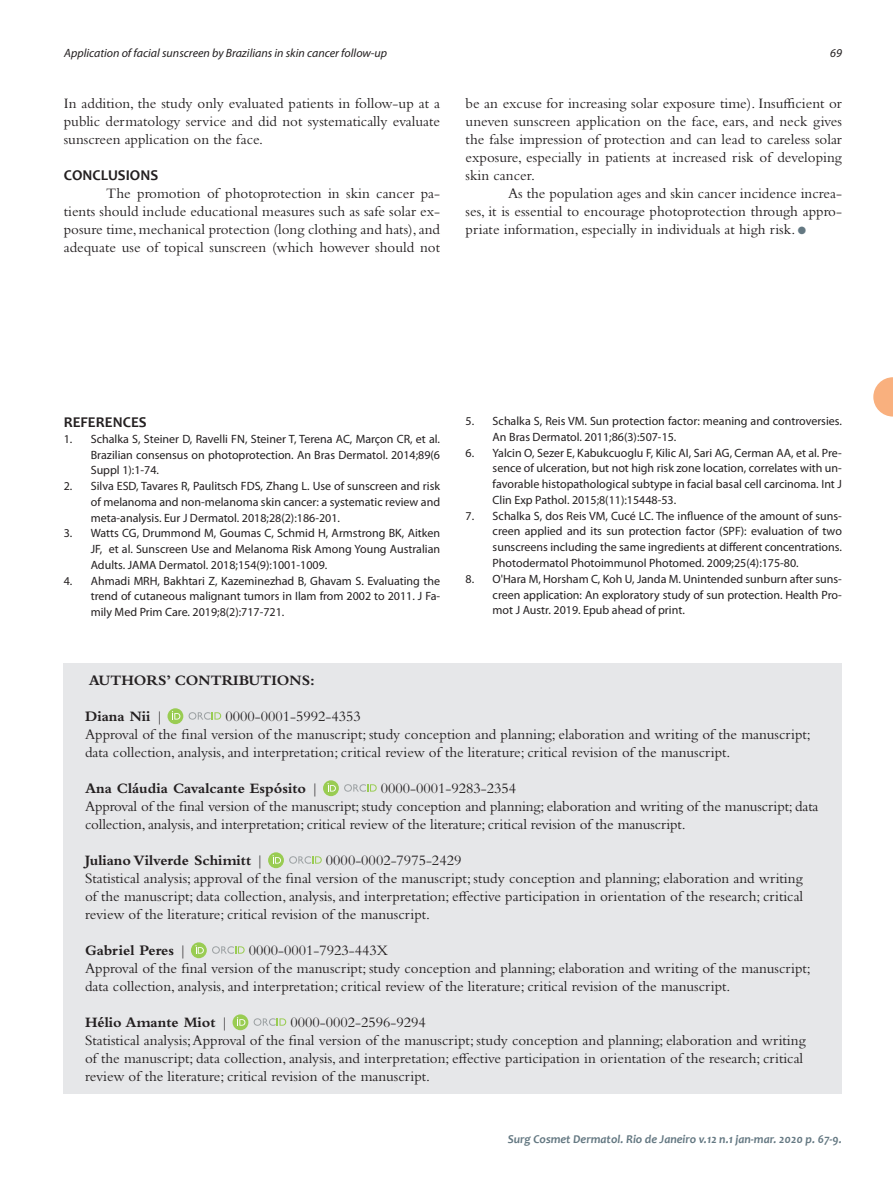
<style>
.page{position:relative;width:893px;height:1191px;background:#fff}
.page>*{position:absolute;margin:0;border:0;box-sizing:border-box;transform-origin:0 0}
.Surgical-PT_-_2016{font:15px/18px "Bembo Std";color:#231f20;text-align:justify}
.Surgical-PT_-_2016-2{font:700 15px "Bembo";color:#231f20}
.Surgical-PT_-_2016-3{font:700 15px "Candara";color:#231f20}
.t1{font:12px/15.8px "Myriad Pro";color:#231f20;text-align:justify}
.t2{font:italic 12px "Myriad Pro";color:#231f20}
.t3{font:italic 700 12px "Candara";color:#647882}
.s1{color:#647882}
.s2{font-family:"Bembo Std";font-weight:400}
</style>
<div class="page">
<svg style="left:873px;top:377px;width:20px;height:39px"></svg>
<div style="left:64px;top:663px;width:778px;height:430px;background:#e6e7e9"></div>
<svg style="left:167px;top:708px;width:16px;height:16px"></svg>
<svg style="left:189px;top:712px;width:32px;height:7px"></svg>
<svg style="left:172px;top:711px;width:8px;height:8px"></svg>
<svg style="left:323px;top:780px;width:16px;height:16px"></svg>
<svg style="left:344px;top:784px;width:33px;height:7px"></svg>
<svg style="left:327px;top:783px;width:9px;height:8px"></svg>
<svg style="left:268px;top:852px;width:16px;height:16px"></svg>
<svg style="left:289px;top:856px;width:33px;height:7px"></svg>
<svg style="left:273px;top:855px;width:8px;height:8px"></svg>
<svg style="left:191px;top:942px;width:16px;height:16px"></svg>
<svg style="left:212px;top:946px;width:33px;height:7px"></svg>
<svg style="left:195px;top:945px;width:9px;height:8px"></svg>
<svg style="left:233px;top:1014px;width:15px;height:16px"></svg>
<svg style="left:254px;top:1018px;width:32px;height:7px"></svg>
<svg style="left:237px;top:1017px;width:8px;height:8px"></svg>
<p class="t2" style="left:64px;top:46px;width:324px">Application of facial sunscreen by Brazilians in skin cancer follow-up</p>
<p class="t2" style="left:830px;top:46px;width:13px">69</p>
<p class="Surgical-PT_-_2016" style="left:64px;top:94px;width:378px">In addition, the study only evaluated patients in follow-up at a public dermatology service and did not systematically evaluate sunscreen application on the face.</p>
<p class="Surgical-PT_-_2016-3" style="left:64px;top:166px;width:96px">CONCLUSIONS</p>
<p class="Surgical-PT_-_2016" style="left:64px;top:184px;width:378px;text-indent:43px">The promotion of photoprotection in skin cancer pa&shy;tients should include educational measures such as safe solar ex&shy;posure time, mechanical protection (long clothing and hats), and adequate use of topical sunscreen (which however should not</p>
<p class="Surgical-PT_-_2016" style="left:466px;top:94px;width:378px">be an excuse for increasing solar exposure time). Insufficient or uneven sunscreen application on the face, ears, and neck gives the false impression of protection and can lead to careless solar exposure, especially in patients at increased risk of developing skin cancer.</p>
<p class="Surgical-PT_-_2016" style="left:466px;top:184px;width:378px;text-indent:43px">As the population ages and skin cancer incidence increa&shy;ses, it is essential to encourage photoprotection through appro&shy;priate information, especially in individuals at high risk. <span class="s1">●</span></p>
<p class="Surgical-PT_-_2016-3" style="left:64px;top:413px;width:84px">REFERENCES</p>
<p class="t1" style="left:91px;top:431px;width:351px;text-indent:-27px">1. Schalka S, Steiner D, Ravelli FN, Steiner T, Terena AC, Marçon CR, et al.<br>Brazilian consensus on photoprotection. An Bras Dermatol. 2014;89(6<br>Suppl 1):1-74.</p>
<p class="t1" style="left:91px;top:478px;width:351px;text-indent:-27px">2. Silva ESD, Tavares R, Paulitsch FDS, Zhang L. Use of sunscreen and risk of melanoma and non-melanoma skin cancer: a systematic review and meta-analysis. Eur J Dermatol. 2018;28(2):186-201.</p>
<p class="t1" style="left:91px;top:526px;width:351px;text-indent:-27px">3. Watts CG, Drummond M, Goumas C, Schmid H, Armstrong BK, Aitken JF, et al. Sunscreen Use and Melanoma Risk Among Young Australian Adults. JAMA Dermatol. 2018;154(9):1001-1009.</p>
<p class="t1" style="left:91px;top:573px;width:351px;text-indent:-27px">4. Ahmadi MRH, Bakhtari Z, Kazeminezhad B, Ghavam S. Evaluating the trend of cutaneous malignant tumors in Ilam from 2002 to 2011. J Fa&shy;mily Med Prim Care. 2019;8(2):717-721.</p>
<p class="t1" style="left:493px;top:413px;width:351px;text-indent:-27px">5. Schalka S, Reis VM. Sun protection factor: meaning and controversies.<br>An Bras Dermatol. 2011;86(3):507-15.</p>
<p class="t1" style="left:493px;top:445px;width:351px;text-indent:-27px">6. Yalcin O, Sezer E, Kabukcuoglu F, Kilic AI, Sari AG, Cerman AA, et al. Pre&shy;sence of ulceration, but not high risk zone location, correlates with un&shy;favorable histopathological subtype in facial basal cell carcinoma. Int J Clin Exp Pathol. 2015;8(11):15448-53.</p>
<p class="t1" style="left:493px;top:508px;width:351px;text-indent:-27px">7. Schalka S, dos Reis VM, Cucé LC. The influence of the amount of suns&shy;creen applied and its sun protection factor (SPF): evaluation of two sunscreens including the same ingredients at different concentrations.<br>Photodermatol Photoimmunol Photomed. 2009;25(4):175-80.</p>
<p class="t1" style="left:493px;top:571px;width:351px;text-indent:-27px">8. O'Hara M, Horsham C, Koh U, Janda M. Unintended sunburn after suns&shy;creen application: An exploratory study of sun protection. Health Pro&shy;mot J Austr. 2019. Epub ahead of print.</p>
<p class="Surgical-PT_-_2016-2" style="left:89px;top:672px;width:228px">AUTHORS’ CONTRIBUTIONS:</p>
<p class="Surgical-PT_-_2016-2" style="left:85px;top:708px;width:80px">Diana Nii <span class="s2">|</span></p>
<p class="Surgical-PT_-_2016" style="left:225px;top:707px;width:137px">0000-0001-5992-4353</p>
<p class="Surgical-PT_-_2016" style="left:85px;top:725px;width:727px">Approval of the final version of the manuscript; study conception and planning; elaboration and writing of the manuscript; data collection, analysis, and interpretation; critical review of the literature; critical revision of the manuscript.</p>
<p class="Surgical-PT_-_2016-2" style="left:85px;top:780px;width:235px">Ana Cláudia Cavalcante Espósito <span class="s2">|</span></p>
<p class="Surgical-PT_-_2016" style="left:381px;top:779px;width:137px">0000-0001-9283-2354</p>
<p class="Surgical-PT_-_2016" style="left:85px;top:797px;width:735px">Approval of the final version of the manuscript; study conception and planning; elaboration and writing of the manuscript; data collection, analysis, and interpretation; critical review of the literature; critical revision of the manuscript.</p>
<p class="Surgical-PT_-_2016-2" style="left:85px;top:852px;width:180px">Juliano Vilverde Schimitt <span class="s2">|</span></p>
<p class="Surgical-PT_-_2016" style="left:326px;top:851px;width:137px">0000-0002-7975-2429</p>
<p class="Surgical-PT_-_2016" style="left:85px;top:869px;width:720px">Statistical analysis; approval of the final version of the manuscript; study conception and planning; elaboration and writing of the manuscript; data collection, analysis, and interpretation; effective participation in orientation of the research; critical review of the literature; critical revision of the manuscript.</p>
<p class="Surgical-PT_-_2016-2" style="left:85px;top:942px;width:103px">Gabriel Peres <span class="s2">|</span></p>
<p class="Surgical-PT_-_2016" style="left:249px;top:941px;width:141px">0000-0001-7923-443X</p>
<p class="Surgical-PT_-_2016" style="left:85px;top:959px;width:727px">Approval of the final version of the manuscript; study conception and planning; elaboration and writing of the manuscript; data collection, analysis, and interpretation; critical review of the literature; critical revision of the manuscript.</p>
<p class="Surgical-PT_-_2016-2" style="left:85px;top:1014px;width:145px">Hélio Amante Miot <span class="s2">|</span></p>
<p class="Surgical-PT_-_2016" style="left:290px;top:1013px;width:137px">0000-0002-2596-9294</p>
<p class="Surgical-PT_-_2016" style="left:85px;top:1031px;width:722px;text-align:left">Statistical analysis; Approval of the final version of the manuscript; study conception and planning; elaboration and writing of the manuscript; data collection, analysis, and interpretation; effective participation in orientation of the research; critical review of the literature; critical revision of the manuscript.</p>
<p class="t3" style="left:508px;top:1131px;width:336px">Surg Cosmet Dermatol. Rio de Janeiro v.12 n.1 jan-mar. 2020 p. 67-9.</p>
</div>
